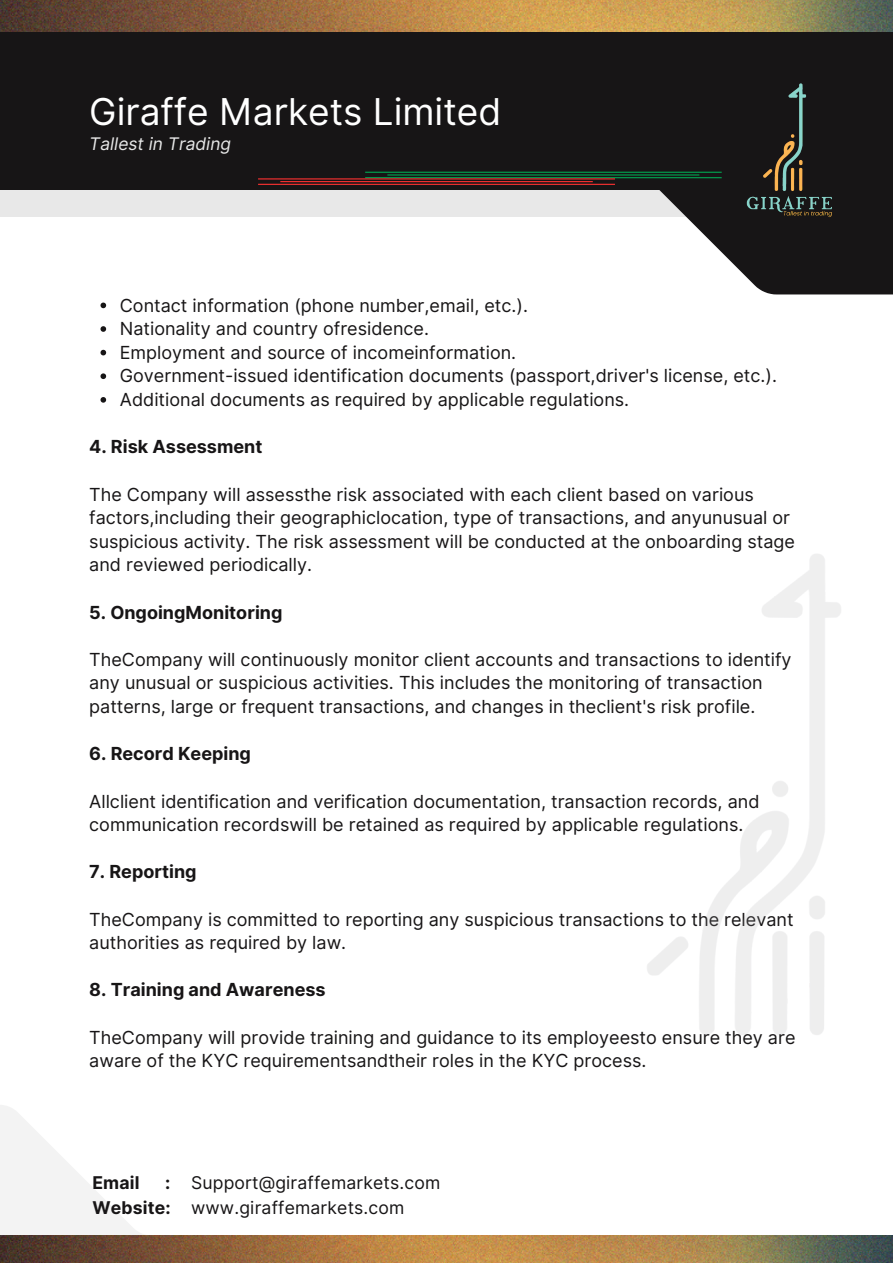
<style>
.page{position:relative;width:893px;height:1264px;background:#fff}
.page>*{position:absolute;margin:0;border:0;box-sizing:border-box;transform-origin:0 0}
.t1{font:37.05px "Inter";color:#fff}
.t2{font:18px/23.5px "Inter";color:#171516}
.t3{font:700 18px "Inter";color:#171516}
.t4{font:17.55px "Inter";letter-spacing:.01em;color:#171516}
.t5{font:700 17.55px "Inter";letter-spacing:.01em;color:#171516}
.t6{font:italic 17.4px "Inter";color:#e8e8e8}
</style>
<div class="page">
<div style="left:0;top:0;width:892px;height:217px;background:#e8e8e8"></div>
<svg style="left:659px;top:190px;width:233px;height:104px;fill:#171516"></svg>
<div style="left:0;top:0;width:892px;height:190px;background:#171516"></div>
<img style="left:0;top:0;width:892px;height:32px">
<svg style="left:0;top:1105px;width:144px;height:130px"></svg>
<img style="left:0;top:1235px;width:892px;height:27px">
<svg style="left:100px;top:302px;width:6px;height:6px"></svg>
<svg style="left:100px;top:326px;width:6px;height:6px"></svg>
<svg style="left:100px;top:350px;width:6px;height:5px"></svg>
<svg style="left:100px;top:373px;width:6px;height:6px"></svg>
<svg style="left:100px;top:397px;width:6px;height:5px"></svg>
<img style="left:722px;top:83px;width:130px;height:142px">
<hr style="left:387px;top:174px;width:312px;height:1px;background:#00a651">
<hr style="left:365px;top:172px;width:356px;height:1px;background:#00a651">
<hr style="left:365px;top:177px;width:356px;height:1px;background:#00a651">
<hr style="left:280px;top:181px;width:312px;height:1px;background:#ff3131">
<hr style="left:258px;top:178px;width:356px;height:1px;background:#ff3131">
<hr style="left:258px;top:184px;width:356px;height:1px;background:#ff3131">
<p class="t1" style="left:89px;top:89px;width:413px">Giraffe Markets Limited</p>
<p class="t6" style="left:89px;top:133px;width:143px">Tallest in Trading</p>
<p class="t2" style="left:120px;top:293px;width:409px">Contact information (phone number,email, etc.).</p>
<p class="t2" style="left:120px;top:317px;width:311px">Nationality and country ofresidence.</p>
<p class="t2" style="left:120px;top:340px;width:398px">Employment and source of incomeinformation.</p>
<p class="t2" style="left:120px;top:364px;width:658px">Government-issued identification documents (passport,driver's license, etc.).</p>
<p class="t2" style="left:120px;top:388px;width:511px">Additional documents as required by applicable regulations.</p>
<p class="t3" style="left:89px;top:436px;width:175px">4. Risk Assessment</p>
<p class="t2" style="left:89px;top:482px;width:707px">The Company will assessthe risk associated with each client based on various factors,including their geographiclocation, type of transactions, and anyunusual or suspicious activity. The risk assessment will be conducted at the onboarding stage and reviewed periodically.</p>
<p class="t3" style="left:89px;top:601px;width:195px">5. OngoingMonitoring</p>
<p class="t2" style="left:89px;top:647px;width:703px">TheCompany will continuously monitor client accounts and transactions to identify any unusual or suspicious activities. This includes the monitoring of transaction patterns, large or frequent transactions, and changes in theclient's risk profile.</p>
<p class="t3" style="left:89px;top:743px;width:163px">6. Record Keeping</p>
<p class="t2" style="left:89px;top:789px;width:671px">Allclient identification and verification documentation, transaction records, and communication recordswill be retained as required by applicable regulations.</p>
<p class="t3" style="left:89px;top:861px;width:109px">7. Reporting</p>
<p class="t2" style="left:89px;top:907px;width:705px">TheCompany is committed to reporting any suspicious transactions to the relevant authorities as required by law.</p>
<p class="t3" style="left:89px;top:979px;width:238px">8. Training and Awareness</p>
<p class="t2" style="left:89px;top:1025px;width:707px">TheCompany will provide training and guidance to its employeesto ensure they are aware of the KYC requirementsandtheir roles in the KYC process.</p>
<p class="t5" style="left:92px;top:1172px;width:49px">Email</p>
<p class="t5" style="left:165px;top:1172px;width:7px">:</p>
<p class="t4" style="left:191px;top:1172px;width:251px">Support@giraffemarkets.com</p>
<p class="t5" style="left:92px;top:1196px;width:80px">Website:</p>
<p class="t4" style="left:191px;top:1196px;width:215px">www.giraffemarkets.com</p>
</div>
